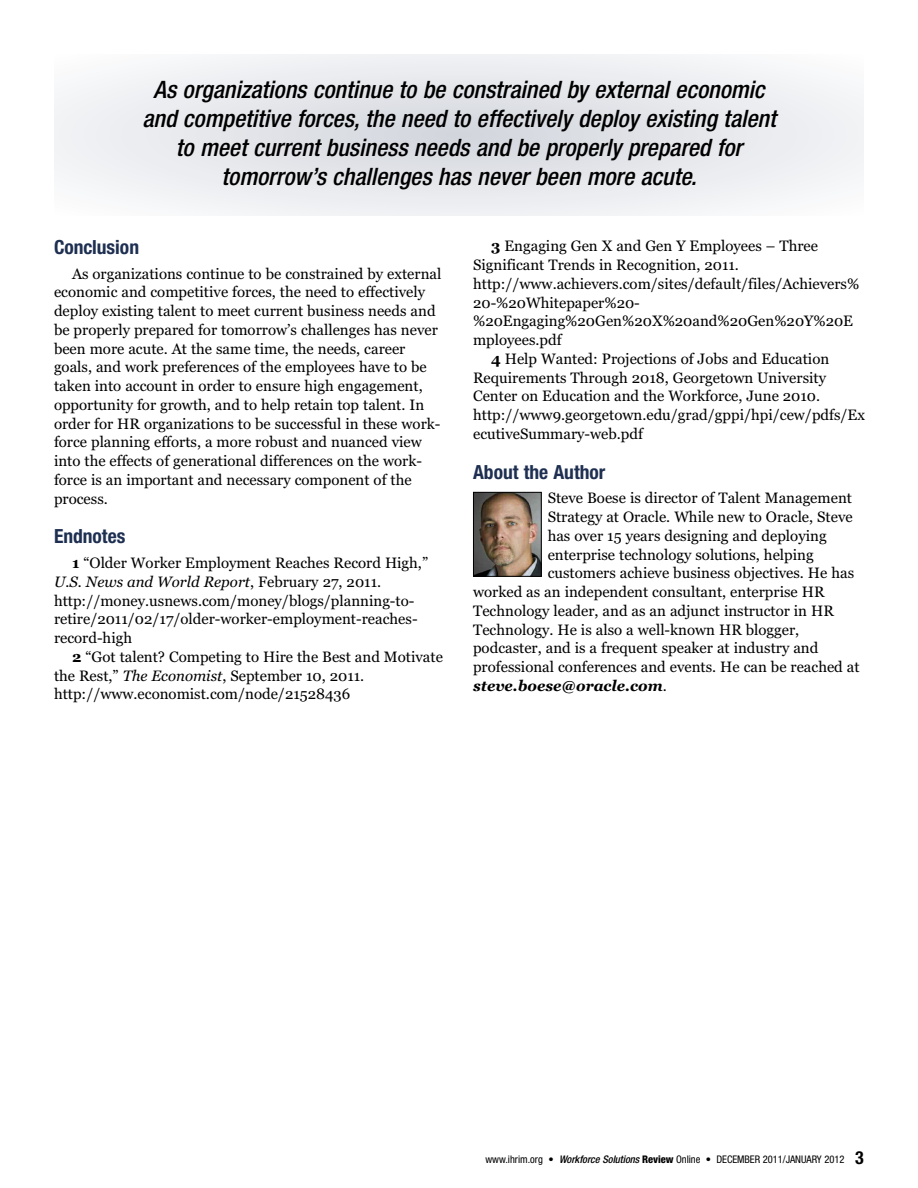
<style>
.page{position:relative;width:918px;height:1188px;background:#fff}
.page>*{position:absolute;margin:0;border:0;box-sizing:border-box;transform-origin:0 0}
.t1{font:italic 500 condensed 24px/28.8px "Helvetica Neue";color:#000;text-align:center}
.t2{font:700 condensed 19.5px "Helvetica Neue";color:#1e2f51}
.t3{font:15px/18.8px "Georgia";color:#000}
.t4{font:italic 700 15px "Georgia";color:#000}
.t5{font:condensed 10.5px "Helvetica Neue";letter-spacing:-.005em;color:#000}
.s1{font-weight:700}
.s2{font-style:italic}
.s3{font-weight:400;font-style:normal}
.s4{font-weight:500;font-style:italic}
.s5{font-weight:800}
.s6{font-weight:700;font-size:18px}
</style>
<div class="page">
<img style="left:475px;top:494px;width:65px;height:81px">
<div style="left:473px;top:492px;width:69px;height:85px;border:1px solid #000"></div>
<div style="left:54px;top:54px;width:810px;height:162px;background:#f5f6f7"></div>
<div style="left:59px;top:54px;width:800px;height:162px;background:#f1f2f4;border-radius:50%"></div>
<div style="left:109px;top:64px;width:700px;height:142px;background:#edeef1;border-radius:50%"></div>
<div style="left:159px;top:74px;width:600px;height:122px;background:#e9ebee;border-radius:50%"></div>
<div style="left:209px;top:84px;width:500px;height:102px;background:#e5e7eb;border-radius:50%"></div>
<div style="left:259px;top:94px;width:400px;height:82px;background:#e1e3e8;border-radius:50%"></div>
<div style="left:309px;top:105px;width:300px;height:60px;background:#dde0e5;border-radius:50%"></div>
<div style="left:359px;top:115px;width:200px;height:40px;background:#d9dce2;border-radius:50%"></div>
<div style="left:409px;top:125px;width:100px;height:20px;background:#d5d8df;border-radius:50%"></div>
<p class="t1" style="left:142px;top:77px;width:635px">As organizations continue to be constrained by external economic and competitive forces, the need to effectively deploy existing talent to meet current business needs and be properly prepared for tomorrow’s challenges has never been more acute.</p>
<h2 class="t2" style="left:54px;top:240px;width:87px">Conclusion</h2>
<p class="t3" style="left:54px;top:264px;width:389px;text-indent:18px">As organizations continue to be constrained by external economic and competitive forces, the need to effectively deploy existing talent to meet current business needs and be properly prepared for tomorrow’s challenges has never been more acute. At the same time, the needs, career goals, and work preferences of the employees have to be taken into account in order to ensure high engagement, opportunity for growth, and to help retain top talent. In order for HR organizations to be successful in these work&shy;force planning efforts, a more robust and nuanced view into the effects of generational differences on the work&shy;force is an important and necessary component of the process.</p>
<h2 class="t2" style="left:54px;top:529px;width:73px">Endnotes</h2>
<p class="t3" style="left:54px;top:553px;width:376px;text-indent:18px"><span class="s1">1</span> “Older Worker Employment Reaches Record High,” <span class="s2">U.S. News and World Report</span>, February 27, 2011. http://money.usnews.com/money/blogs/planning-to&shy;retire/2011/02/17/older-worker-employment-reaches&shy;record-high</p>
<p class="t3" style="left:54px;top:647px;width:390px;text-indent:18px"><span class="s1">2</span> “Got talent? Competing to Hire the Best and Motivate the Rest,” <span class="s2">The Economist</span>, September 10, 2011. http://www.economist.com/node/21528436</p>
<p class="t3" style="left:491px;top:237px;width:329px"><span class="s1">3</span> Engaging Gen X and Gen Y Employees – Three</p>
<p class="t3" style="left:473px;top:256px;width:267px">Significant Trends in Recognition, 2011.</p>
<p class="t3" style="left:473px;top:274px;width:388px">http://www.achievers.com/sites/default/files/Achievers%</p>
<p class="t3" style="left:473px;top:293px;width:168px">20-%20Whitepaper%20-</p>
<p class="t3" style="left:473px;top:312px;width:382px">%20Engaging%20Gen%20X%20and%20Gen%20Y%20E</p>
<p class="t3" style="left:473px;top:331px;width:90px">mployees.pdf</p>
<p class="t3" style="left:491px;top:349px;width:340px"><span class="s1">4</span> Help Wanted: Projections of Jobs and Education</p>
<p class="t3" style="left:473px;top:368px;width:355px">Requirements Through 2018, Georgetown University</p>
<p class="t3" style="left:473px;top:387px;width:349px">Center on Education and the Workforce, June 2010.</p>
<p class="t3" style="left:473px;top:406px;width:393px">http://www9.georgetown.edu/grad/gppi/hpi/cew/pdfs/Ex</p>
<p class="t3" style="left:473px;top:424px;width:171px">ecutiveSummary-web.pdf</p>
<h2 class="t2" style="left:473px;top:465px;width:134px">About the Author</h2>
<p class="t3" style="left:548px;top:489px;width:306px">Steve Boese is director of Talent Management</p>
<p class="t3" style="left:548px;top:507px;width:307px">Strategy at Oracle. While new to Oracle, Steve</p>
<p class="t3" style="left:548px;top:526px;width:280px">has over 15 years designing and deploying</p>
<p class="t3" style="left:548px;top:545px;width:267px">enterprise technology solutions, helping</p>
<p class="t3" style="left:548px;top:564px;width:308px">customers achieve business objectives. He has</p>
<p class="t3" style="left:473px;top:582px;width:353px">worked as an independent consultant, enterprise HR</p>
<p class="t3" style="left:473px;top:601px;width:362px">Technology leader, and as an adjunct instructor in HR</p>
<p class="t3" style="left:473px;top:620px;width:328px">Technology. He is also a well-known HR blogger,</p>
<p class="t3" style="left:473px;top:639px;width:347px">podcaster, and is a frequent speaker at industry and</p>
<p class="t3" style="left:473px;top:657px;width:388px">professional conferences and events. He can be reached at</p>
<p class="t4" style="left:473px;top:677px;width:195px">steve.boese@oracle.com<span class="s3">.</span></p>
<p class="t5" style="left:485px;top:1155px;width:380px">www.ihrim.org • <span class="s4">Workforce Solutions</span> <span class="s5">Review</span> Online • DECEMBER 2011/JANUARY 2012 <span class="s6">3</span></p>
</div>
